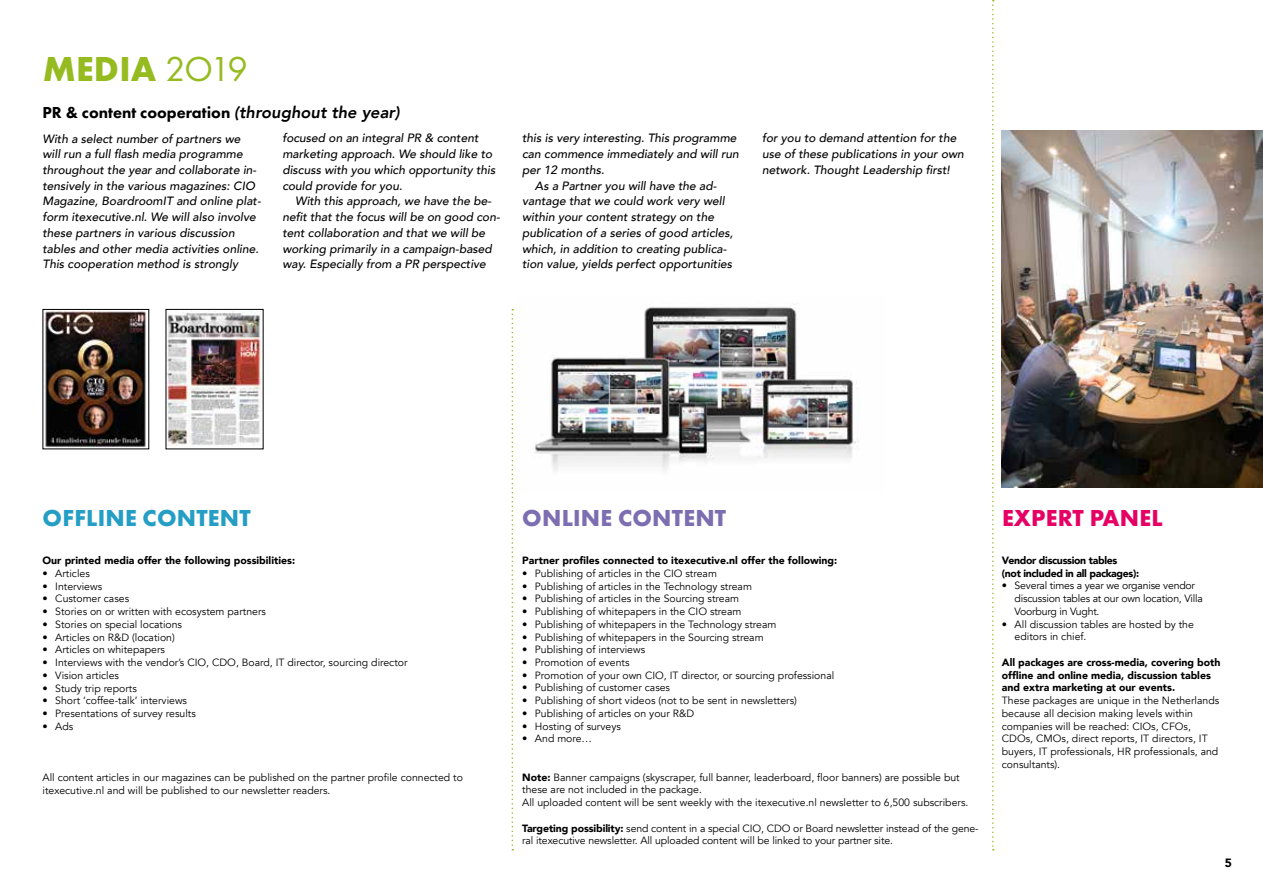
<style>
.page{position:relative;width:1263px;height:893px;background:#fff}
.page>*{position:absolute;margin:0;border:0;box-sizing:border-box;transform-origin:0 0}
.t1{font:700 36px "Futura PT";letter-spacing:.01em;color:#95bb20}
.t2{font:700 24px "Futura PT";letter-spacing:.01em;color:#259ec5}
.t3{font:700 24px "Futura PT";letter-spacing:.01em;color:#7c6eb0}
.t4{font:700 24px "Futura PT";letter-spacing:.01em;color:#e60064}
.t5{font:800 16.5px "Futura PT";color:#000}
.t6{font:italic 500 12px/15.8px "Avenir";color:#000}
.t7{font:900 12px "Avenir";color:#000}
.t8{font:10.5px/12.8px "Avenir";color:#000}
.t9{font:900 10.5px/12.8px "Avenir";color:#000}
.t10{font:10.5px/12.8px "Avenir";letter-spacing:-.02em;color:#000}
.t11{font:900 10.5px/12.8px "Avenir";letter-spacing:-.03em;color:#000}
.s1{font-weight:400}
.s2{font-family:"Avenir";font-style:italic}
.s3{font-weight:900}
</style>
<div class="page">
<img style="left:534px;top:304px;width:325px;height:167px">
<svg style="left:512px;top:309px;width:1px;height:541px"></svg>
<svg style="left:992px;top:0;width:2px;height:850px"></svg>
<img style="left:45px;top:311px;width:101px;height:136px">
<img style="left:168px;top:311px;width:93px;height:136px">
<img style="left:1002px;top:130px;width:261px;height:358px">
<h1 class="t1" style="left:43px;top:46px;width:207px">MEDIA <span class="s1">2O19</span></h1>
<h3 class="t5" style="left:43px;top:102px;width:359px">PR &amp; content cooperation <span class="s2">(throughout the year)</span></h3>
<p class="t6" style="left:43px;top:131px;width:220px">With a select number of partners we will run a full flash media programme throughout the year and collaborate in&shy;tensively in the various magazines: CIO Magazine, BoardroomIT and online plat&shy;form itexecutive.nl. We will also involve these partners in various discussion tables and other media activities online.<br>This cooperation method is strongly</p>
<p class="t6" style="left:282px;top:131px;width:215px">focused on an integral PR &amp; content marketing approach. We should like to discuss with you which opportunity this could provide for you.</p>
<p class="t6" style="left:282px;top:194px;width:219px;text-indent:13px">With this approach, we have the be&shy;nefit that the focus will be on good con&shy;tent collaboration and that we will be working primarily in a campaign-based way. Especially from a PR perspective</p>
<p class="t6" style="left:522px;top:131px;width:216px">this is very interesting. This programme</p>
<p class="t6" style="left:522px;top:146px;width:218px">can commence immediately and will run</p>
<p class="t6" style="left:522px;top:162px;width:84px">per 12 months.</p>
<p class="t6" style="left:535px;top:178px;width:183px">As a Partner you will have the ad-</p>
<p class="t6" style="left:522px;top:194px;width:204px">vantage that we could work very well</p>
<p class="t6" style="left:522px;top:209px;width:193px">within your content strategy on the</p>
<p class="t6" style="left:522px;top:225px;width:212px">publication of a series of good articles,</p>
<p class="t6" style="left:522px;top:241px;width:206px">which, in addition to creating publica-</p>
<p class="t6" style="left:522px;top:257px;width:212px">tion value, yields perfect opportunities</p>
<p class="t6" style="left:762px;top:131px;width:203px">for you to demand attention for the use of these publications in your own network. Thought Leadership first!</p>
<h2 class="t2" style="left:43px;top:502px;width:210px">OFFLINE CONTENT</h2>
<p class="t9" style="left:43px;top:554px;width:254px">Our printed media offer the following possibilities:</p>
<p class="t8" style="left:43px;top:567px;width:49px">• Articles</p>
<p class="t8" style="left:43px;top:580px;width:61px">• Interviews</p>
<p class="t8" style="left:43px;top:592px;width:88px">• Customer cases</p>
<p class="t8" style="left:43px;top:605px;width:225px">• Stories on or written with ecosystem partners</p>
<p class="t8" style="left:43px;top:618px;width:141px">• Stories on special locations</p>
<p class="t8" style="left:43px;top:631px;width:134px">• Articles on R&amp;D (location)</p>
<p class="t8" style="left:43px;top:643px;width:124px">• Articles on whitepapers</p>
<p class="t8" style="left:43px;top:656px;width:367px">• Interviews with the vendor’s CIO, CDO, Board, IT director, sourcing director</p>
<p class="t8" style="left:43px;top:669px;width:78px">• Vision articles</p>
<p class="t8" style="left:43px;top:682px;width:96px">• Study trip reports</p>
<p class="t8" style="left:43px;top:694px;width:146px">• Short ‘coffee-talk’ interviews</p>
<p class="t8" style="left:43px;top:707px;width:155px">• Presentations of survey results</p>
<p class="t8" style="left:43px;top:720px;width:32px">• Ads</p>
<p class="t8" style="left:43px;top:771px;width:422px">All content articles in our magazines can be published on the partner profile connected to itexecutive.nl and will be published to our newsletter readers.</p>
<h2 class="t3" style="left:522px;top:502px;width:205px">ONLINE CONTENT</h2>
<h2 class="t4" style="left:1002px;top:502px;width:162px">EXPERT PANEL</h2>
<p class="t9" style="left:522px;top:554px;width:317px">Partner profiles connected to itexecutive.nl offer the following:</p>
<p class="t8" style="left:522px;top:567px;width:196px">• Publishing of articles in the CIO stream</p>
<p class="t8" style="left:522px;top:580px;width:231px">• Publishing of articles in the Technology stream</p>
<p class="t8" style="left:522px;top:592px;width:218px">• Publishing of articles in the Sourcing stream</p>
<p class="t8" style="left:522px;top:605px;width:221px">• Publishing of whitepapers in the CIO stream</p>
<p class="t8" style="left:522px;top:618px;width:256px">• Publishing of whitepapers in the Technology stream</p>
<p class="t8" style="left:522px;top:631px;width:243px">• Publishing of whitepapers in the Sourcing stream</p>
<p class="t8" style="left:522px;top:643px;width:124px">• Publishing of interviews</p>
<p class="t8" style="left:522px;top:656px;width:109px">• Promotion of events</p>
<p class="t8" style="left:522px;top:669px;width:314px">• Promotion of your own CIO, IT director, or sourcing professional</p>
<p class="t8" style="left:522px;top:682px;width:149px">• Publishing of customer cases</p>
<p class="t8" style="left:522px;top:694px;width:276px">• Publishing of short videos (not to be sent in newsletters)</p>
<p class="t8" style="left:522px;top:707px;width:174px">• Publishing of articles on your R&amp;D</p>
<p class="t8" style="left:522px;top:720px;width:100px">• Hosting of surveys</p>
<p class="t8" style="left:522px;top:733px;width:71px">• And more…</p>
<p class="t8" style="left:522px;top:771px;width:448px"><span class="s3">Note:</span> Banner campaigns (skyscraper, full banner, leaderboard, floor banners) are possible but these are not included in the package.<br>All uploaded content will be sent weekly with the itexecutive.nl newsletter to 6,500 subscribers.</p>
<p class="t8" style="left:522px;top:822px;width:458px"><span class="s3">Targeting possibility:</span> send content in a special CIO, CDO or Board newsletter instead of the gene&shy;ral itexecutive newsletter. All uploaded content will be linked to your partner site.</p>
<p class="t11" style="left:1002px;top:554px;width:139px">Vendor discussion tables<br>(not included in all packages):</p>
<p class="t10" style="left:1015px;top:580px;width:190px;text-indent:-13px">• Several times a year we organise vendor discussion tables at our own location, Villa<br>Voorburg in Vught.</p>
<p class="t8" style="left:1015px;top:618px;width:181px;text-indent:-13px">• All discussion tables are hosted by the editors in chief.</p>
<p class="t9" style="left:1002px;top:656px;width:220px">All packages are cross-media, covering both offline and online media, discussion tables and extra marketing at our events.</p>
<p class="t8" style="left:1002px;top:694px;width:219px">These packages are unique in the Netherlands because all decision making levels within companies will be reached: CIOs, CFOs, CDOs, CMOs, direct reports, IT directors, IT buyers, IT professionals, HR professionals, and consultants).</p>
<p class="t7" style="left:1225px;top:852px;width:9px">5</p>
</div>
